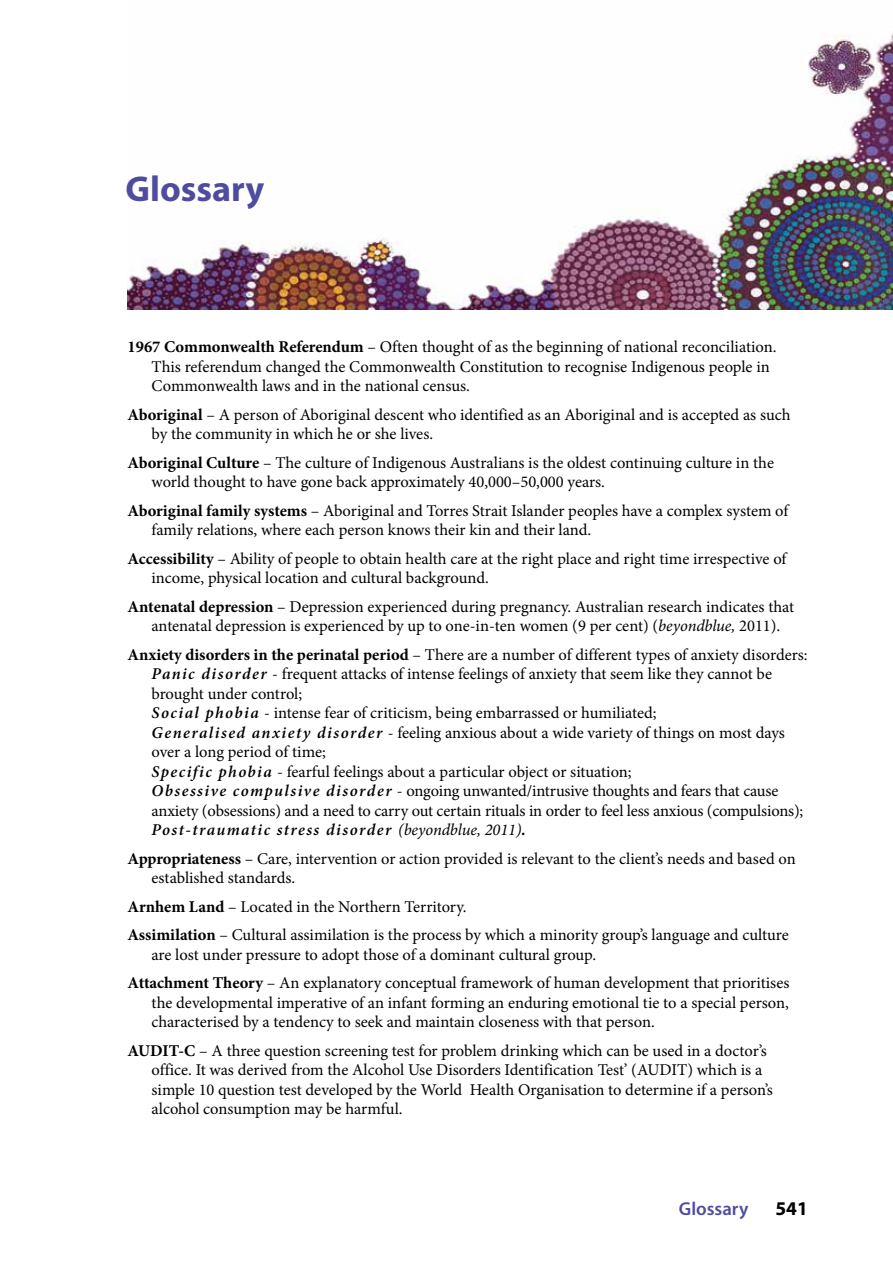
<style>
.page{position:relative;width:893px;height:1263px;background:#fff}
.page>*{position:absolute;margin:0;border:0;box-sizing:border-box;transform-origin:0 0}
.t1{font:700 36px "Myriad Pro";color:#4f4ca0}
.t2{font:700 19.5px "Myriad Pro";color:#000}
.t3{font:600 18.75px "Myriad Pro";color:#4f4ca0}
.t4{font:16.5px/19.5px "Minion Pro";letter-spacing:-.005em;color:#000}
.s1{font-weight:700}
.s2{font-style:italic}
.s3{font-weight:600;font-style:italic}
.s4{font-weight:700;font-style:italic}
</style>
<div class="page">
<img style="left:128px;top:33px;width:765px;height:276px">
<h1 class="t1" style="left:126px;top:166px;width:140px">Glossary</h1>
<p class="t4" style="left:152px;top:337px;width:626px;text-indent:-24px"><span class="s1">1967 Commonwealth Referendum</span> – Often thought of as the beginning of national reconciliation.<br>This referendum changed the Commonwealth Constitution to recognise Indigenous people in<br>Commonwealth laws and in the national census.</p>
<p class="t4" style="left:152px;top:405px;width:640px;text-indent:-24px"><span class="s1">Aboriginal</span> – A person of Aboriginal descent who identified as an Aboriginal and is accepted as such by the community in which he or she lives.</p>
<p class="t4" style="left:152px;top:453px;width:624px;text-indent:-24px"><span class="s1">Aboriginal Culture</span> – The culture of Indigenous Australians is the oldest continuing culture in the world thought to have gone back approximately 40,000–50,000 years.</p>
<p class="t4" style="left:152px;top:501px;width:638px;text-indent:-24px"><span class="s1">Aboriginal family systems</span> – Aboriginal and Torres Strait Islander peoples have a complex system of family relations, where each person knows their kin and their land.</p>
<p class="t4" style="left:152px;top:549px;width:636px;text-indent:-24px"><span class="s1">Accessibility</span> – Ability of people to obtain health care at the right place and right time irrespective of income, physical location and cultural background.</p>
<p class="t4" style="left:152px;top:597px;width:644px;text-indent:-24px"><span class="s1">Antenatal depression</span> – Depression experienced during pregnancy. Australian research indicates that antenatal depression is experienced by up to one-in-ten women (9 per cent) (<span class="s2">beyondblue,</span> 2011).</p>
<p class="t4" style="left:152px;top:645px;width:657px;text-indent:-24px"><span class="s1">Anxiety disorders in the perinatal period</span> – There are a number of different types of anxiety disorders:<br><span class="s3">Panic disorder</span> - frequent attacks of intense feelings of anxiety that seem like they cannot be brought under control;<br><span class="s3">Social phobia</span> - intense fear of criticism, being embarrassed or humiliated;<br><span class="s3">Generalised anxiety disorder</span> - feeling anxious about a wide variety of things on most days over a long period of time;<br><span class="s3">Specific phobia</span> - fearful feelings about a particular object or situation;<br><span class="s3">Obsessive compulsive disorder</span> - ongoing unwanted/intrusive thoughts and fears that cause anxiety (obsessions) and a need to carry out certain rituals in order to feel less anxious (compulsions); <span class="s3">Post-traumatic stress disorder</span> <span class="s2">(beyondblue, 2011)</span><span class="s4">.</span></p>
<p class="t4" style="left:152px;top:849px;width:646px;text-indent:-24px"><span class="s1">Appropriateness</span> – Care, intervention or action provided is relevant to the client’s needs and based on established standards.</p>
<p class="t4" style="left:128px;top:892px;width:663px;line-height:28.5px"><span class="s1">Arnhem Land</span> – Located in the Northern Territory.<br><span class="s1">Assimilation</span> – Cultural assimilation is the process by which a minority group’s language and culture</p>
<p class="t4" style="left:128px;top:940px;width:663px;line-height:28.5px;text-indent:24px">are lost under pressure to adopt those of a dominant cultural group.<br><span class="s1">Attachment Theory</span> – An explanatory conceptual framework of human development that prioritises</p>
<p class="t4" style="left:152px;top:993px;width:639px">the developmental imperative of an infant forming an enduring emotional tie to a special person, characterised by a tendency to seek and maintain closeness with that person.</p>
<p class="t4" style="left:152px;top:1041px;width:623px;text-indent:-24px"><span class="s1">AUDIT-C</span> – A three question screening test for problem drinking which can be used in a doctor’s office. It was derived from the Alcohol Use Disorders Identification Test’ (AUDIT) which is a simple 10 question test developed by the World Health Organisation to determine if a person’s alcohol consumption may be harmful.</p>
<p class="t3" style="left:679px;top:1197px;width:71px">Glossary</p>
<p class="t2" style="left:775px;top:1196px;width:34px">541</p>
</div>
